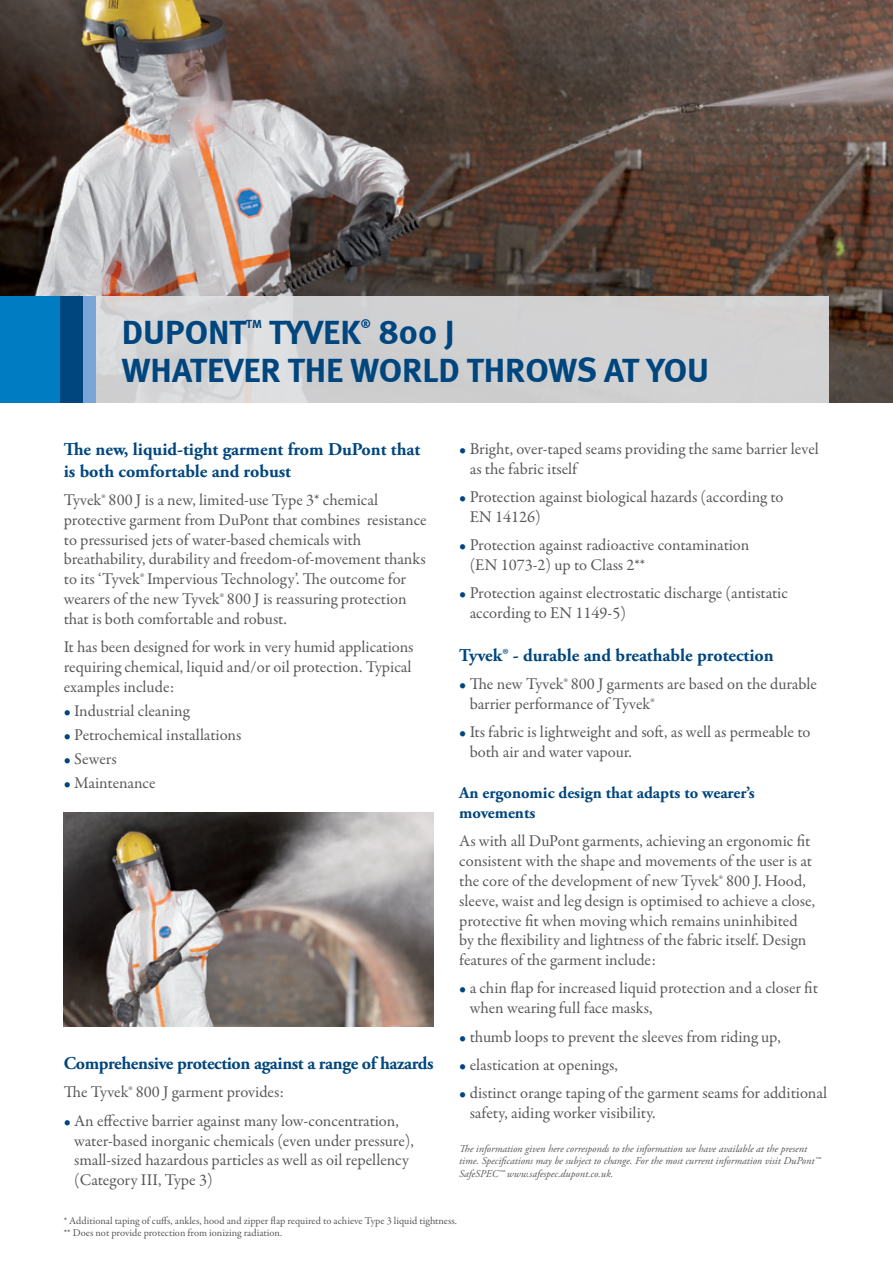
<style>
.page{position:relative;width:893px;height:1263px;background:#fff}
.page>*{position:absolute;margin:0;border:0;box-sizing:border-box;transform-origin:0 0}
.t1{font:700 34.5px/38.5px "Meta";color:#00467e;text-align:center}
.t2{font:700 18px/21.6px "Adobe Garamond Pro";color:#00467e}
.t3{font:700 18px "Adobe Garamond Pro";letter-spacing:-.02em;color:#00467e}
.t4{font:16.5px/19.8px "Garamond Premr Pro";color:#57585a}
.t5{font:700 16.5px/19.8px "Adobe Garamond Pro";color:#00467e}
.t6{font:700 12.15px "Meta";color:#00467e}
.t7{font:italic 10.5px/12.6px "Adobe Garamond Pro";color:#57585a}
.t8{font:10.5px/12.6px "Garamond Premr Pro";color:#57585a}
.s1{color:#00467e}
</style>
<div class="page">
<img style="left:0;top:0;width:893px;height:403px">
<img style="left:64px;top:812px;width:370px;height:214px">
<div style="left:96px;top:296px;width:732px;height:107px;background:linear-gradient(to right,#d4d5d7,#d0d0d0)"></div>
<div style="left:0;top:296px;width:96px;height:107px;background:#7ca5d7"></div>
<div style="left:60px;top:296px;width:23px;height:107px;background:#00467e"></div>
<div style="left:0;top:296px;width:60px;height:107px;background:#007cc2"></div>
<h1 class="t1" style="left:122px;top:312px;width:126px">DUPONT</h1>
<p class="t6" style="left:246px;top:317px;width:17px">TM</p>
<h1 class="t1" style="left:269px;top:312px;width:93px">TYVEK</h1>
<p class="t6" style="left:361px;top:317px;width:11px">®</p>
<h1 class="t1" style="left:122px;top:312px;width:589px">800 J<br>WHATEVER THE WORLD THROWS AT YOU</h1>
<p class="t2" style="left:64px;top:439px;width:358px">The new, liquid-tight garment from DuPont that is both comfortable and robust</p>
<p class="t4" style="left:64px;top:490px;width:364px">Tyvek® 800 J is a new, limited-use Type 3* chemical protective garment from DuPont that combines resistance to pressurised jets of water-based chemicals with breathability, durability and freedom-of-movement thanks to its ‘Tyvek® Impervious Technology’. The outcome for wearers of the new Tyvek® 800 J is reassuring protection that is both comfortable and robust.</p>
<p class="t4" style="left:64px;top:637px;width:351px">It has been designed for work in very humid applications requiring chemical, liquid and/or oil protection. Typical examples include:</p>
<p class="t4" style="left:64px;top:701px;width:127px"><span class="s1">•</span> Industrial cleaning</p>
<p class="t4" style="left:64px;top:725px;width:179px"><span class="s1">•</span> Petrochemical installations</p>
<p class="t4" style="left:64px;top:749px;width:54px"><span class="s1">•</span> Sewers</p>
<p class="t4" style="left:64px;top:773px;width:93px"><span class="s1">•</span> Maintenance</p>
<p class="t3" style="left:64px;top:1053px;width:371px">Comprehensive protection against a range of hazards</p>
<p class="t4" style="left:64px;top:1083px;width:221px">The Tyvek® 800 J garment provides:</p>
<p class="t4" style="left:74px;top:1111px;width:341px;text-indent:-10px"><span class="s1">•</span> An effective barrier against many low-concentration, water-based inorganic chemicals (even under pressure), small-sized hazardous particles as well as oil repellency (Category III, Type 3)</p>
<p class="t4" style="left:470px;top:439px;width:351px;text-indent:-10px"><span class="s1">•</span> Bright, over-taped seams providing the same barrier level as the fabric itself</p>
<p class="t4" style="left:470px;top:487px;width:315px;text-indent:-10px"><span class="s1">•</span> Protection against biological hazards (according to<br>EN 14126)</p>
<p class="t4" style="left:470px;top:535px;width:281px;text-indent:-10px"><span class="s1">•</span> Protection against radioactive contamination (EN 1073-2) up to Class 2**</p>
<p class="t4" style="left:470px;top:583px;width:320px;text-indent:-10px"><span class="s1">•</span> Protection against electrostatic discharge (antistatic according to EN 1149-5)</p>
<p class="t2" style="left:459px;top:645px;width:316px">Tyvek® - durable and breathable protection</p>
<p class="t4" style="left:470px;top:674px;width:349px;text-indent:-10px"><span class="s1">•</span> The new Tyvek® 800 J garments are based on the durable barrier performance of Tyvek®</p>
<p class="t4" style="left:470px;top:723px;width:342px;text-indent:-10px"><span class="s1">•</span> Its fabric is lightweight and soft, as well as permeable to both air and water vapour.</p>
<p class="t5" style="left:459px;top:783px;width:297px">An ergonomic design that adapts to wearer’s movements</p>
<p class="t4" style="left:459px;top:832px;width:357px">As with all DuPont garments, achieving an ergonomic fit consistent with the shape and movements of the user is at the core of the development of new Tyvek® 800 J. Hood, sleeve, waist and leg design is optimised to achieve a close, protective fit when moving which remains uninhibited by the flexibility and lightness of the fabric itself. Design features of the garment include:</p>
<p class="t4" style="left:470px;top:979px;width:350px;text-indent:-10px"><span class="s1">•</span> a chin flap for increased liquid protection and a closer fit when wearing full face masks,</p>
<p class="t4" style="left:459px;top:1027px;width:323px"><span class="s1">•</span> thumb loops to prevent the sleeves from riding up,</p>
<p class="t4" style="left:459px;top:1055px;width:160px"><span class="s1">•</span> elastication at openings,</p>
<p class="t4" style="left:470px;top:1083px;width:359px;text-indent:-10px"><span class="s1">•</span> distinct orange taping of the garment seams for additional safety, aiding worker visibility.</p>
<p class="t7" style="left:459px;top:1142px;width:362px">The information given here corresponds to the information we have available at the present time. Specifications may be subject to change. For the most current information visit DuPont™<br>SafeSPEC™ www.safespec.dupont.co.uk.</p>
<p class="t8" style="left:64px;top:1214px;width:395px">* Additional taping of cuffs, ankles, hood and zipper flap required to achieve Type 3 liquid tightness. ** Does not provide protection from ionizing radiation.</p>
</div>
